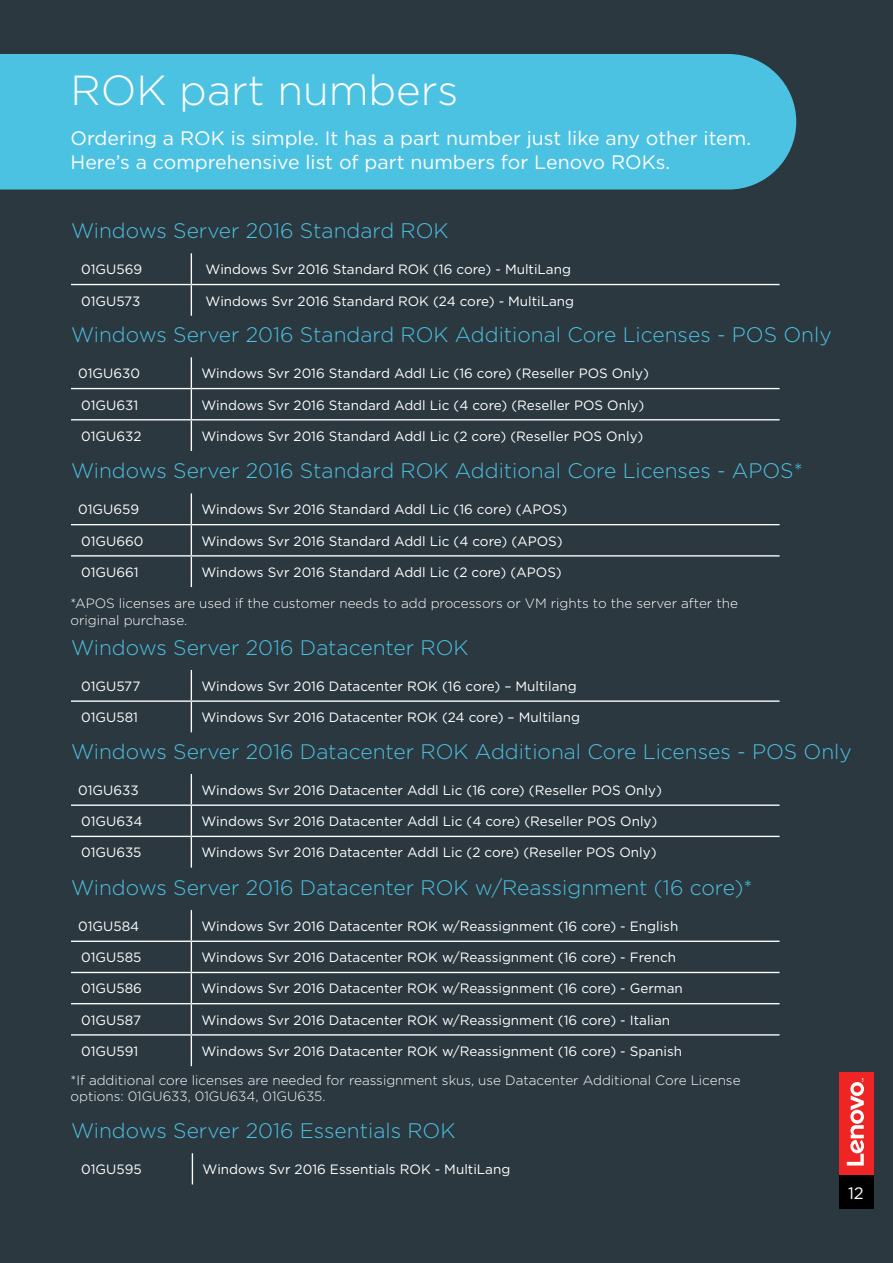
<style>
.page{position:relative;width:893px;height:1263px;background:#2b3840}
.page>*{position:absolute;margin:0;border:0;box-sizing:border-box;transform-origin:0 0}
.t1{font:300 42px "Gotham";color:#fff}
.t2{font:300 21px "Gotham";color:#4cc2e2}
.t3{font:19.5px/23.4px "Gotham";color:#fff}
.t4{font:16.5px "Gotham";color:#fff}
.t5{font:13.5px "Gotham";color:#fff}
.t6{font:300 13.5px/16.2px "Gotham";color:#fff}
</style>
<div class="page">
<hr style="left:71px;top:284px;width:120px;height:1px;background:#fff">
<hr style="left:191px;top:253px;width:1px;height:31px;background:#fff">
<hr style="left:191px;top:284px;width:589px;height:1px;background:#fff">
<hr style="left:191px;top:285px;width:1px;height:31px;background:#fff">
<hr style="left:71px;top:419px;width:120px;height:1px;background:#fff">
<hr style="left:191px;top:388px;width:589px;height:1px;background:#fff">
<hr style="left:191px;top:389px;width:1px;height:30px;background:#fff">
<hr style="left:191px;top:419px;width:589px;height:1px;background:#fff">
<hr style="left:191px;top:420px;width:1px;height:31px;background:#fff">
<hr style="left:191px;top:357px;width:1px;height:31px;background:#fff">
<hr style="left:71px;top:388px;width:120px;height:1px;background:#fff">
<hr style="left:71px;top:555px;width:120px;height:1px;background:#fff">
<hr style="left:191px;top:524px;width:589px;height:1px;background:#fff">
<hr style="left:191px;top:525px;width:1px;height:30px;background:#fff">
<hr style="left:191px;top:555px;width:589px;height:1px;background:#fff">
<hr style="left:191px;top:556px;width:1px;height:31px;background:#fff">
<hr style="left:191px;top:493px;width:1px;height:31px;background:#fff">
<hr style="left:71px;top:524px;width:120px;height:1px;background:#fff">
<hr style="left:71px;top:700px;width:120px;height:2px;background:#fff">
<hr style="left:191px;top:670px;width:1px;height:30px;background:#fff">
<hr style="left:191px;top:700px;width:589px;height:2px;background:#fff">
<hr style="left:191px;top:702px;width:1px;height:30px;background:#fff">
<hr style="left:71px;top:836px;width:120px;height:1px;background:#fff">
<hr style="left:191px;top:804px;width:589px;height:2px;background:#fff">
<hr style="left:191px;top:806px;width:1px;height:30px;background:#fff">
<hr style="left:191px;top:836px;width:589px;height:1px;background:#fff">
<hr style="left:191px;top:837px;width:1px;height:31px;background:#fff">
<hr style="left:191px;top:774px;width:1px;height:30px;background:#fff">
<hr style="left:71px;top:804px;width:120px;height:2px;background:#fff">
<hr style="left:71px;top:972px;width:120px;height:1px;background:#fff">
<hr style="left:71px;top:1003px;width:120px;height:1px;background:#fff">
<hr style="left:71px;top:1034px;width:120px;height:1px;background:#fff">
<hr style="left:191px;top:940px;width:589px;height:2px;background:#fff">
<hr style="left:191px;top:942px;width:1px;height:30px;background:#fff">
<hr style="left:191px;top:972px;width:589px;height:1px;background:#fff">
<hr style="left:191px;top:973px;width:1px;height:30px;background:#fff">
<hr style="left:191px;top:1003px;width:589px;height:1px;background:#fff">
<hr style="left:191px;top:1004px;width:1px;height:30px;background:#fff">
<hr style="left:191px;top:1034px;width:589px;height:1px;background:#fff">
<hr style="left:191px;top:1035px;width:1px;height:31px;background:#fff">
<hr style="left:191px;top:910px;width:1px;height:30px;background:#fff">
<hr style="left:71px;top:940px;width:120px;height:2px;background:#fff">
<hr style="left:192px;top:1153px;width:1px;height:31px;background:#fff">
<div style="left:0;top:54px;width:796px;height:136px;background:#4cc2e2"></div>
<div style="left:839px;top:1175px;width:34px;height:34px;background:#000"></div>
<div style="left:839px;top:1073px;width:34px;height:102px;background:#ee2524"></div>
<svg style="left:847px;top:1078px;width:17px;height:87px"></svg>
<h1 class="t1" style="left:71px;top:64px;width:389px">ROK part numbers</h1>
<h3 class="t3" style="left:71px;top:126px;width:682px">Ordering a ROK is simple. It has a part number just like any other item.<br>Here’s a comprehensive list of part numbers for Lenovo ROKs.</h3>
<h2 class="t2" style="left:71px;top:217px;width:379px">Windows Server 2016 Standard ROK</h2>
<p class="t5" style="left:81px;top:261px;width:62px">01GU569</p>
<p class="t5" style="left:206px;top:261px;width:367px">Windows Svr 2016 Standard ROK (16 core) - MultiLang</p>
<p class="t5" style="left:81px;top:292px;width:61px">01GU573</p>
<p class="t5" style="left:206px;top:292px;width:370px">Windows Svr 2016 Standard ROK (24 core) - MultiLang</p>
<h2 class="t2" style="left:71px;top:322px;width:762px">Windows Server 2016 Standard ROK Additional Core Licenses - POS Only</h2>
<p class="t5" style="left:78px;top:365px;width:63px">01GU630</p>
<p class="t5" style="left:202px;top:365px;width:449px">Windows Svr 2016 Standard Addl Lic (16 core) (Reseller POS Only)</p>
<p class="t5" style="left:81px;top:396px;width:58px">01GU631</p>
<p class="t5" style="left:202px;top:396px;width:444px">Windows Svr 2016 Standard Addl Lic (4 core) (Reseller POS Only)</p>
<p class="t5" style="left:81px;top:427px;width:62px">01GU632</p>
<p class="t5" style="left:202px;top:427px;width:443px">Windows Svr 2016 Standard Addl Lic (2 core) (Reseller POS Only)</p>
<h2 class="t2" style="left:71px;top:458px;width:733px">Windows Server 2016 Standard ROK Additional Core Licenses - APOS*</h2>
<p class="t5" style="left:78px;top:501px;width:62px">01GU659</p>
<p class="t5" style="left:202px;top:501px;width:367px">Windows Svr 2016 Standard Addl Lic (16 core) (APOS)</p>
<p class="t5" style="left:81px;top:532px;width:64px">01GU660</p>
<p class="t5" style="left:202px;top:532px;width:363px">Windows Svr 2016 Standard Addl Lic (4 core) (APOS)</p>
<p class="t5" style="left:81px;top:563px;width:59px">01GU661</p>
<p class="t5" style="left:202px;top:563px;width:362px">Windows Svr 2016 Standard Addl Lic (2 core) (APOS)</p>
<p class="t6" style="left:71px;top:595px;width:669px">*APOS licenses are used if the customer needs to add processors or VM rights to the server after the original purchase.</p>
<h2 class="t2" style="left:71px;top:634px;width:399px">Windows Server 2016 Datacenter ROK</h2>
<p class="t5" style="left:81px;top:677px;width:61px">01GU577</p>
<p class="t5" style="left:202px;top:677px;width:377px">Windows Svr 2016 Datacenter ROK (16 core) – Multilang</p>
<p class="t5" style="left:81px;top:709px;width:58px">01GU581</p>
<p class="t5" style="left:202px;top:709px;width:380px">Windows Svr 2016 Datacenter ROK (24 core) – Multilang</p>
<h2 class="t2" style="left:71px;top:738px;width:782px">Windows Server 2016 Datacenter ROK Additional Core Licenses - POS Only</h2>
<p class="t5" style="left:78px;top:781px;width:62px">01GU633</p>
<p class="t5" style="left:202px;top:781px;width:462px">Windows Svr 2016 Datacenter Addl Lic (16 core) (Reseller POS Only)</p>
<p class="t5" style="left:81px;top:813px;width:63px">01GU634</p>
<p class="t5" style="left:202px;top:813px;width:457px">Windows Svr 2016 Datacenter Addl Lic (4 core) (Reseller POS Only)</p>
<p class="t5" style="left:81px;top:844px;width:62px">01GU635</p>
<p class="t5" style="left:202px;top:844px;width:456px">Windows Svr 2016 Datacenter Addl Lic (2 core) (Reseller POS Only)</p>
<h2 class="t2" style="left:71px;top:874px;width:683px">Windows Server 2016 Datacenter ROK w/Reassignment (16 core)*</h2>
<p class="t5" style="left:78px;top:918px;width:63px">01GU584</p>
<p class="t5" style="left:202px;top:918px;width:478px">Windows Svr 2016 Datacenter ROK w/Reassignment (16 core) - English</p>
<p class="t5" style="left:81px;top:949px;width:62px">01GU585</p>
<p class="t5" style="left:202px;top:949px;width:476px">Windows Svr 2016 Datacenter ROK w/Reassignment (16 core) - French</p>
<p class="t5" style="left:81px;top:980px;width:62px">01GU586</p>
<p class="t5" style="left:202px;top:980px;width:483px">Windows Svr 2016 Datacenter ROK w/Reassignment (16 core) - German</p>
<p class="t5" style="left:81px;top:1011px;width:61px">01GU587</p>
<p class="t5" style="left:202px;top:1011px;width:470px">Windows Svr 2016 Datacenter ROK w/Reassignment (16 core) - Italian</p>
<p class="t5" style="left:81px;top:1042px;width:59px">01GU591</p>
<p class="t5" style="left:202px;top:1042px;width:482px">Windows Svr 2016 Datacenter ROK w/Reassignment (16 core) - Spanish</p>
<p class="t6" style="left:71px;top:1072px;width:671px">*If additional core licenses are needed for reassignment skus, use Datacenter Additional Core License options: 01GU633, 01GU634, 01GU635.</p>
<h2 class="t2" style="left:71px;top:1117px;width:386px">Windows Server 2016 Essentials ROK</h2>
<p class="t5" style="left:81px;top:1161px;width:62px">01GU595</p>
<p class="t5" style="left:203px;top:1161px;width:309px">Windows Svr 2016 Essentials ROK - MultiLang</p>
<p class="t4" style="left:848px;top:1182px;width:17px">12</p>
</div>
